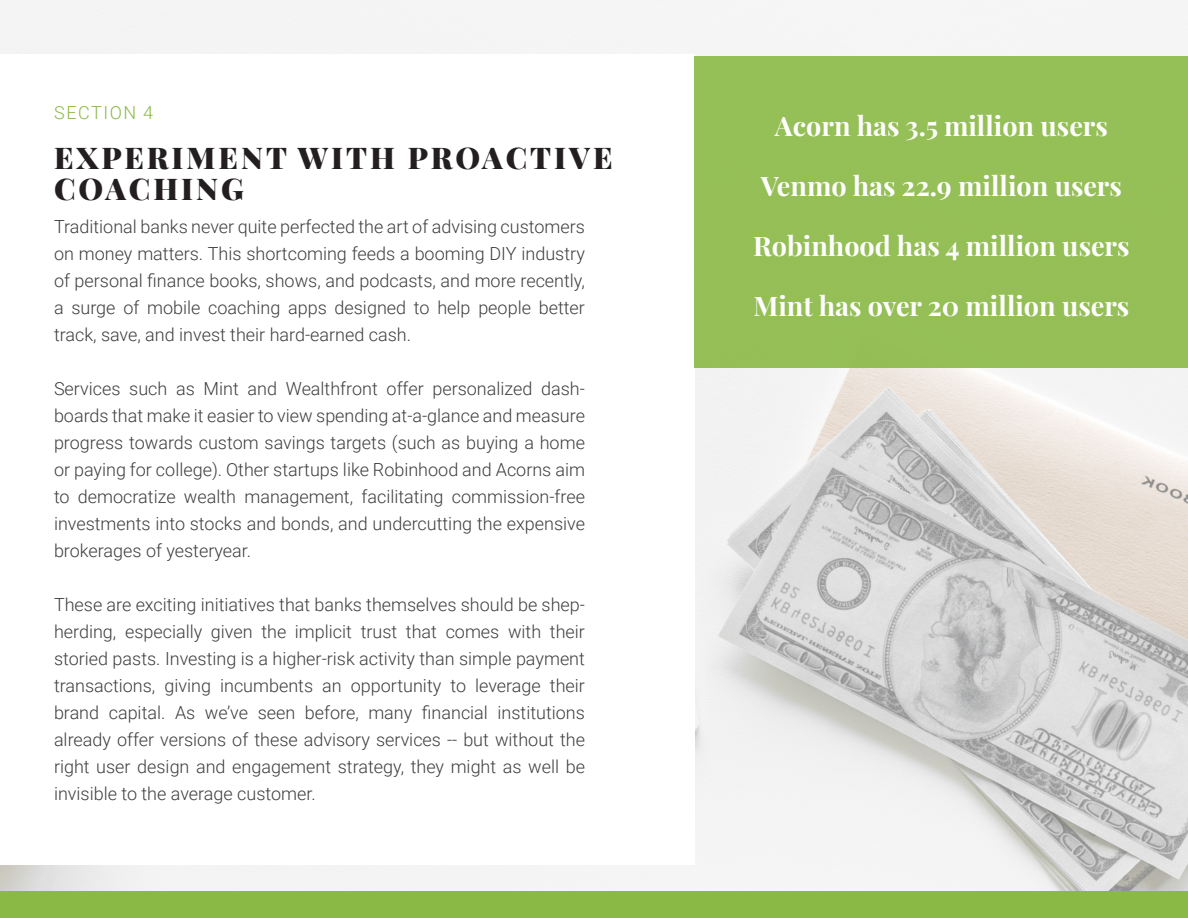
<style>
.page{position:relative;width:1188px;height:918px;background:#fff}
.page>*{position:absolute;margin:0;border:0;box-sizing:border-box;transform-origin:0 0}
.Page_Title{font:900 30px "Playfair Display";letter-spacing:.1em;color:#231f20}
.t1{font:700 27px "Playfair Display";color:#fff}
.t2{font:300 18px/27px "Roboto";color:#3e3e3f;text-align:justify}
.Chapter_Number{font:300 18px "Roboto";letter-spacing:.085em;color:#8bb946}
</style>
<div class="page">
<img style="left:0;top:0;width:1188px;height:891px">
<div style="left:0;top:54px;width:695px;height:810px;background:#fff"></div>
<div style="left:695px;top:56px;width:493px;height:311px;background:#95bf57"></div>
<div style="left:0;top:891px;width:1188px;height:27px;background:#8bb946"></div>
<p class="Chapter_Number" style="left:54px;top:100px;width:100px">SECTION 4</p>
<p class="Page_Title" style="left:54px;top:134px;width:560px">EXPERIMENT WITH PROACTIVE</p>
<p class="Page_Title" style="left:54px;top:165px;width:191px">COACHING</p>
<p class="t2" style="left:54px;top:212px;width:532px">Traditional banks never quite perfected the art of advising customers on money matters. This shortcoming feeds a booming DIY industry of personal finance books, shows, and podcasts, and more recently, a surge of mobile coaching apps designed to help people better track, save, and invest their hard-earned cash.</p>
<p class="t2" style="left:54px;top:374px;width:533px">Services such as Mint and Wealthfront offer personalized dash&shy;boards that make it easier to view spending at-a-glance and measure progress towards custom savings targets (such as buying a home or paying for college). Other startups like Robinhood and Acorns aim to democratize wealth management, facilitating commission-free investments into stocks and bonds, and undercutting the expensive brokerages of yesteryear.</p>
<p class="t2" style="left:54px;top:590px;width:533px">These are exciting initiatives that banks themselves should be shep&shy;herding, especially given the implicit trust that comes with their storied pasts. Investing is a higher-risk activity than simple payment transactions, giving incumbents an opportunity to leverage their brand capital. As we’ve seen before, many financial institutions already offer versions of these advisory services -- but without the right user design and engagement strategy, they might as well be invisible to the average customer.</p>
<h2 class="t1" style="left:775px;top:105px;width:334px">Acorn has 3.5 million users</h2>
<h2 class="t1" style="left:761px;top:165px;width:363px">Venmo has 22.9 million users</h2>
<h2 class="t1" style="left:753px;top:225px;width:378px">Robinhood has 4 million users</h2>
<h2 class="t1" style="left:753px;top:285px;width:378px">Mint has over 20 million users</h2>
</div>
